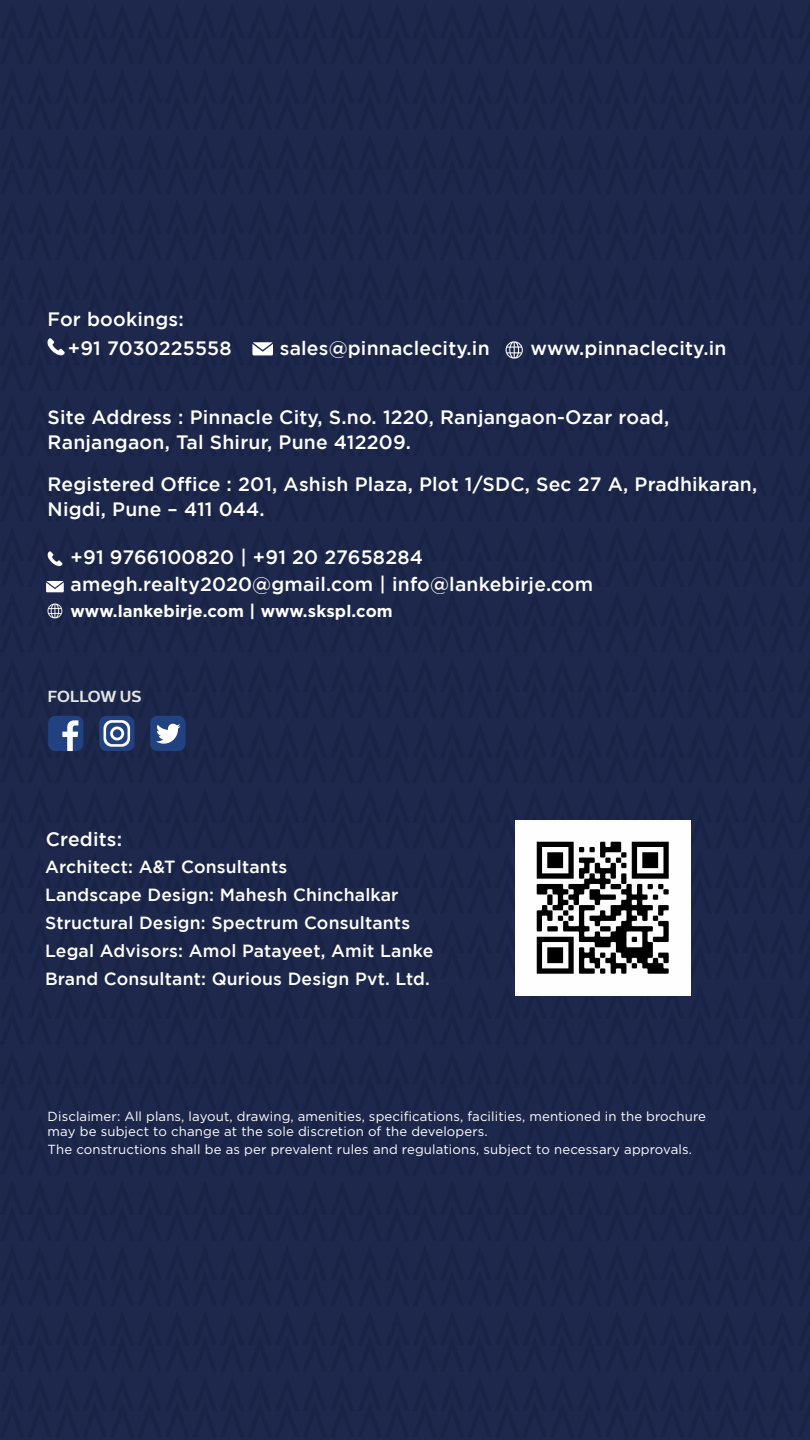
<style>
.page{position:relative;width:810px;height:1440px;background:#fff}
.page>*{position:absolute;margin:0;border:0;box-sizing:border-box;transform-origin:0 0}
.t1{font:500 19.35px/24.7px "Gotham";letter-spacing:.01em;color:#fff}
.t2{font:500 17.55px/28.2px "Gotham";letter-spacing:.01em;color:#fff}
.t3{font:700 16.73px "Gotham";letter-spacing:.01em;color:#fff}
.t4{font:700 15.98px "Centrale Sans";letter-spacing:-.015em;color:#e5e5e4}
.t5{font:13.2px/15.9px "Gotham";letter-spacing:.01em;color:#fff}
</style>
<div class="page">
<div style="left:0;top:3px;width:810px;height:1434px;background:#1d284c"></div>
<img style="left:515px;top:821px;width:175px;height:175px">
<p class="t1" style="left:68px;top:305px;width:165px;line-height:28.7px;text-indent:-20px">For bookings:<br>+91 7030225558</p>
<p class="t1" style="left:280px;top:335px;width:211px">sales@pinnaclecity.in</p>
<p class="t1" style="left:530px;top:335px;width:197px">www.pinnaclecity.in</p>
<p class="t1" style="left:48px;top:404px;width:623px">Site Address : Pinnacle City, S.no. 1220, Ranjangaon-Ozar road,<br>Ranjangaon, Tal Shirur, Pune 412209.</p>
<p class="t1" style="left:48px;top:472px;width:711px">Registered Office : 201, Ashish Plaza, Plot 1/SDC, Sec 27 A, Pradhikaran,<br>Nigdi, Pune – 411 044.</p>
<p class="t1" style="left:71px;top:544px;width:524px;line-height:26.8px">+91 9766100820 | +91 20 27658284 amegh.realty2020@gmail.com | info@lankebirje.com</p>
<p class="t3" style="left:71px;top:600px;width:324px">www.lankebirje.com | www.skspl.com</p>
<p class="t4" style="left:48px;top:686px;width:95px">FOLLOW US</p>
<p class="t1" style="left:46px;top:827px;width:78px">Credits:</p>
<p class="t2" style="left:45px;top:852px;width:390px">Architect: A&amp;T Consultants<br>Landscape Design: Mahesh Chinchalkar Structural Design: Spectrum Consultants Legal Advisors: Amol Patayeet, Amit Lanke Brand Consultant: Qurious Design Pvt. Ltd.</p>
<p class="t5" style="left:48px;top:1108px;width:660px">Disclaimer: All plans, layout, drawing, amenities, specifications, facilities, mentioned in the brochure may be subject to change at the sole discretion of the developers.</p>
<p class="t5" style="left:48px;top:1141px;width:646px">The constructions shall be as per prevalent rules and regulations, subject to necessary approvals.</p>
</div>
